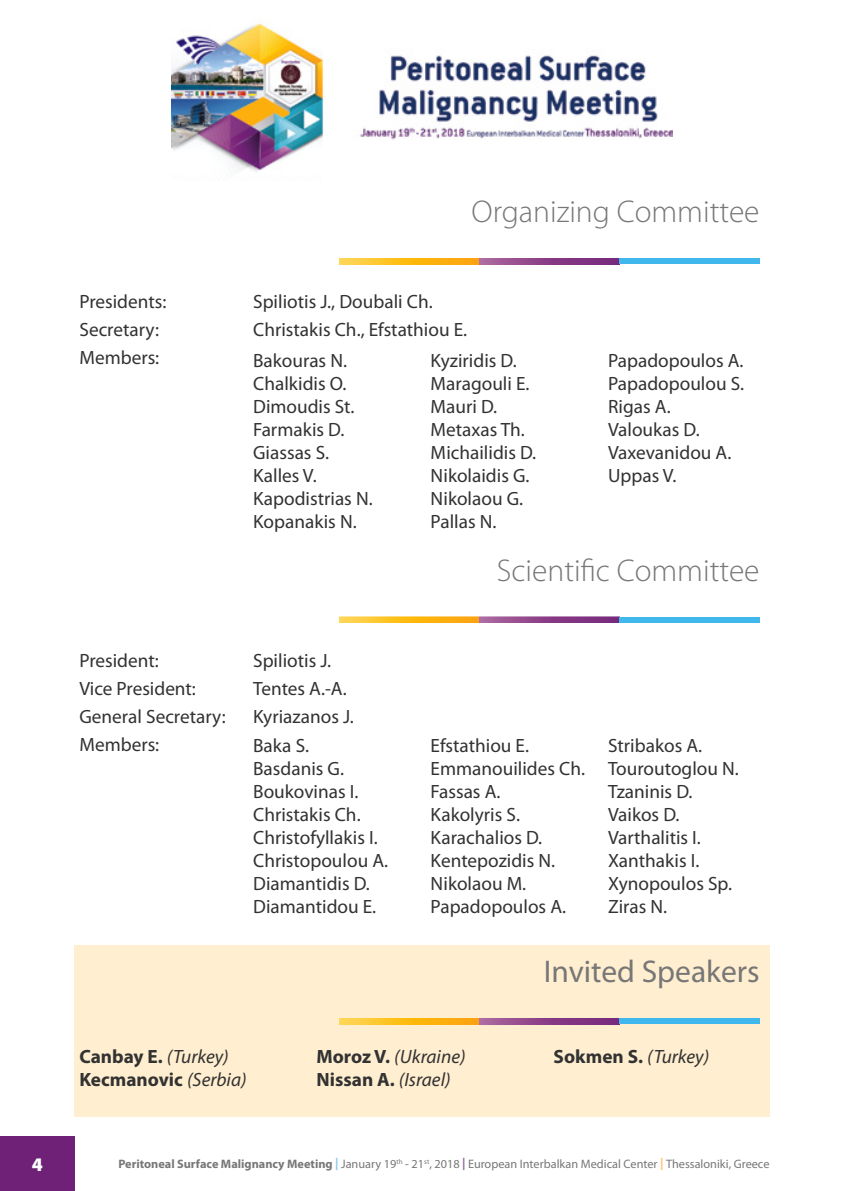
<style>
.page{position:relative;width:844px;height:1191px;background:#fff}
.page>*{position:absolute;margin:0;border:0;box-sizing:border-box;transform-origin:0 0}
.t1{font:300 31.5px "Myriad Pro";color:#777}
.t2{font:31.5px "Myriad Pro";color:#777}
.t3{font:19.25px/23.1px "Myriad Pro";color:#323232}
.t4{font:700 19.25px/23.1px "Myriad Pro";color:#323232}
.t5{font:italic 19.25px/23.1px "Myriad Pro";color:#323232}
.t6{font:900 19.25px "Myriad Pro";color:#fff}
.t7{font:12.25px "Myriad Pro";color:#777}
.s1{font-weight:400;font-style:italic}
.s2{font-weight:700;font-style:normal}
.s3{font-weight:700}
.s4{font-weight:700;color:#84cbf3}
.s5{font-weight:700;color:#92669f}
.s6{font-weight:700;color:#fec06c}
</style>
<div class="page">
<div style="left:0;top:1136px;width:74px;height:55px;background:#6e2177"></div>
<img style="left:172px;top:24px;width:500px;height:148px">
<div style="left:74px;top:945px;width:695px;height:171px;background:#ffeecf"></div>
<img style="left:339px;top:258px;width:280px;height:6px">
<div style="left:619px;top:258px;width:140px;height:6px;background:#40b7ed"></div>
<img style="left:339px;top:617px;width:280px;height:6px">
<div style="left:619px;top:617px;width:140px;height:6px;background:#40b7ed"></div>
<img style="left:339px;top:1018px;width:280px;height:6px">
<div style="left:619px;top:1018px;width:140px;height:6px;background:#40b7ed"></div>
<h1 class="t1" style="left:471px;top:193px;width:289px">Organizing Committee</h1>
<p class="t3" style="left:79px;top:290px;width:88px">Presidents:</p>
<p class="t3" style="left:253px;top:290px;width:181px">Spiliotis J., Doubali Ch.</p>
<p class="t3" style="left:79px;top:318px;width:81px">Secretary:</p>
<p class="t3" style="left:253px;top:318px;width:215px">Christakis Ch., Efstathiou E.</p>
<p class="t3" style="left:79px;top:346px;width:81px">Members:</p>
<p class="t3" style="left:253px;top:348px;width:121px">Bakouras N.<br>Chalkidis O.<br>Dimoudis St.<br>Farmakis D.<br>Giassas S.<br>Kalles V.<br>Kapodistrias N.<br>Kopanakis N.</p>
<p class="t3" style="left:430px;top:348px;width:107px">Kyziridis D.<br>Maragouli E.<br>Mauri D.<br>Metaxas Th.<br>Michailidis D.<br>Nikolaidis G.<br>Nikolaou G.<br>Pallas N.</p>
<p class="t3" style="left:608px;top:348px;width:138px">Papadopoulos A.<br>Papadopoulou S.<br>Rigas A.<br>Valoukas D.<br>Vaxevanidou A.<br>Uppas V.</p>
<h1 class="t1" style="left:496px;top:551px;width:264px">Scientific Committee</h1>
<p class="t3" style="left:79px;top:648px;width:81px">President:</p>
<p class="t3" style="left:253px;top:648px;width:80px">Spiliotis J.</p>
<p class="t3" style="left:79px;top:676px;width:118px">Vice President:</p>
<p class="t3" style="left:253px;top:676px;width:95px">Tentes A.-A.</p>
<p class="t3" style="left:79px;top:704px;width:148px">General Secretary:</p>
<p class="t3" style="left:253px;top:704px;width:102px">Kyriazanos J.</p>
<p class="t3" style="left:79px;top:733px;width:81px">Members:</p>
<p class="t3" style="left:253px;top:733px;width:136px">Baka S.<br>Basdanis G.<br>Boukovinas I.<br>Christakis Ch.<br>Christofyllakis I.<br>Christopoulou A.<br>Diamantidis D.<br>Diamantidou E.</p>
<p class="t3" style="left:430px;top:733px;width:156px">Efstathiou E.<br>Emmanouilides Ch.<br>Fassas A.<br>Kakolyris S.<br>Karachalios D.<br>Kentepozidis N.<br>Nikolaou M.<br>Papadopoulos A.</p>
<p class="t3" style="left:608px;top:733px;width:132px">Stribakos A.<br>Touroutoglou N.<br>Tzaninis D.<br>Vaikos D.<br>Varthalitis I.<br>Xanthakis I.<br>Xynopoulos Sp.<br>Ziras N.</p>
<h1 class="t2" style="left:543px;top:952px;width:217px">Invited Speakers</h1>
<p class="t4" style="left:79px;top:1044px;width:169px">Canbay E. <span class="s1">(Turkey)<br></span>Kecmanovic <span class="s1">(Serbia)</span></p>
<p class="t5" style="left:316px;top:1044px;width:150px"><span class="s2">Moroz V.</span> (Ukraine)<br><span class="s2">Nissan A.</span> (Israel)</p>
<p class="t4" style="left:553px;top:1044px;width:157px">Sokmen S. <span class="s1">(Turkey)</span></p>
<p class="t6" style="left:32px;top:1151px;width:13px">4</p>
<p class="t7" style="left:118px;top:1156px;width:652px"><span class="s3">Peritoneal Surface Malignancy Meeting</span> <span class="s4">|</span> January 19<sup>th</sup> - 21<sup>st</sup>, 2018 <span class="s5">|</span> European Interbalkan Medical Center <span class="s6">|</span> Thessaloniki, Greece</p>
</div>
